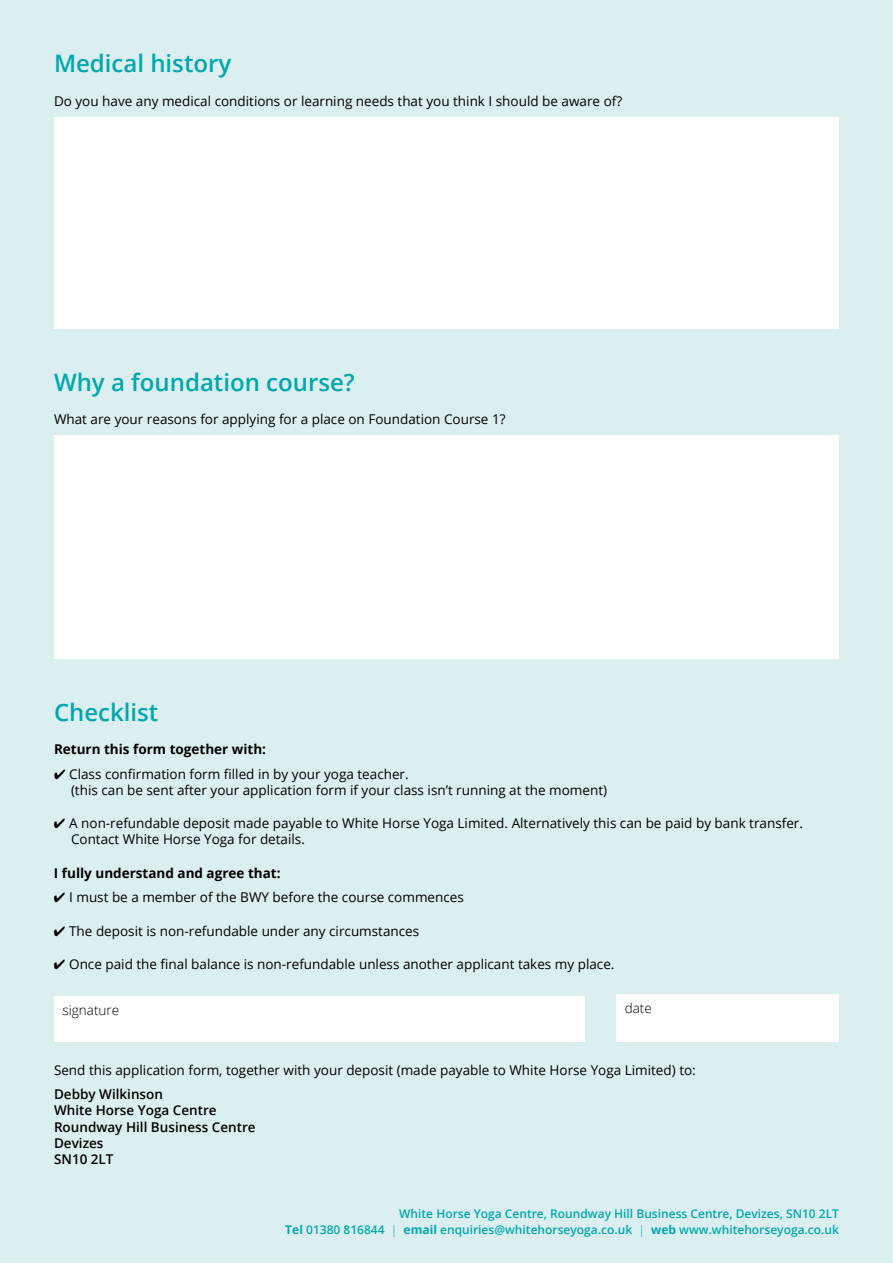
<style>
.page{position:relative;width:893px;height:1263px;background:#dceff0}
.page>*{position:absolute;margin:0;border:0;box-sizing:border-box;transform-origin:0 0}
.t1{font:600 24px "Open Sans";color:#00a8ad}
.t2{font:13.5px/16.2px "Open Sans";color:#000}
.t3{font:600 13.5px/16.2px "Open Sans";color:#000}
.t4{font:700 13.5px "Open Sans";color:#000}
.t5{font:300 13.5px "Open Sans";color:#000}
.t6{font:600 12px/16.5px "Open Sans";color:#00a8ad;text-align:right}
.s1{font-weight:700}
.s2{font-weight:300}
</style>
<div class="page">
<div style="left:54px;top:117px;width:785px;height:212px;background:#fff"></div>
<div style="left:54px;top:435px;width:785px;height:224px;background:#fff"></div>
<div style="left:54px;top:996px;width:531px;height:45px;background:#fff"></div>
<div style="left:616px;top:994px;width:223px;height:47px;background:#fff"></div>
<h1 class="t1" style="left:54px;top:47px;width:179px">Medical history</h1>
<p class="t2" style="left:54px;top:92px;width:570px">Do you have any medical conditions or learning needs that you think I should be aware of?</p>
<h1 class="t1" style="left:54px;top:365px;width:302px">Why a foundation course?</h1>
<p class="t2" style="left:54px;top:410px;width:453px">What are your reasons for applying for a place on Foundation Course 1?</p>
<h1 class="t1" style="left:54px;top:696px;width:106px">Checklist</h1>
<p class="t4" style="left:54px;top:740px;width:214px">Return this form together with:</p>
<p class="t2" style="left:71px;top:765px;width:538px;text-indent:-17px">✔ Class confirmation form filled in by your yoga teacher.<br>(this can be sent after your application form if your class isn’t running at the moment)</p>
<p class="t2" style="left:71px;top:815px;width:734px;text-indent:-17px">✔ A non-refundable deposit made payable to White Horse Yoga Limited. Alternatively this can be paid by bank transfer.<br>Contact White Horse Yoga for details.</p>
<p class="t4" style="left:54px;top:863px;width:228px">I fully understand and agree that:</p>
<p class="t2" style="left:54px;top:889px;width:411px">✔ I must be a member of the BWY before the course commences</p>
<p class="t2" style="left:54px;top:922px;width:367px">✔ The deposit is non-refundable under any circumstances</p>
<p class="t2" style="left:54px;top:955px;width:562px">✔ Once paid the final balance is non-refundable unless another applicant takes my place.</p>
<p class="t5" style="left:63px;top:1001px;width:58px">signature</p>
<p class="t5" style="left:625px;top:998px;width:29px">date</p>
<p class="t2" style="left:54px;top:1061px;width:643px">Send this application form, together with your deposit (made payable to White Horse Yoga Limited) to:</p>
<p class="t3" style="left:54px;top:1086px;width:203px">Debby Wilkinson<br>White Horse Yoga Centre<br>Roundway Hill Business Centre<br>Devizes<br>SN10 2LT</p>
<p class="t6" style="left:285px;top:1205px;width:555px">White Horse Yoga Centre, Roundway Hill Business Centre, Devizes, SN10 2LT<br><span class="s1">Tel</span> 01380 816844 <span class="s2">|</span> <span class="s1">email</span> enquiries@whitehorseyoga.co.uk <span class="s2">|</span> <span class="s1">web</span> www.whitehorseyoga.co.uk</p>
</div>
